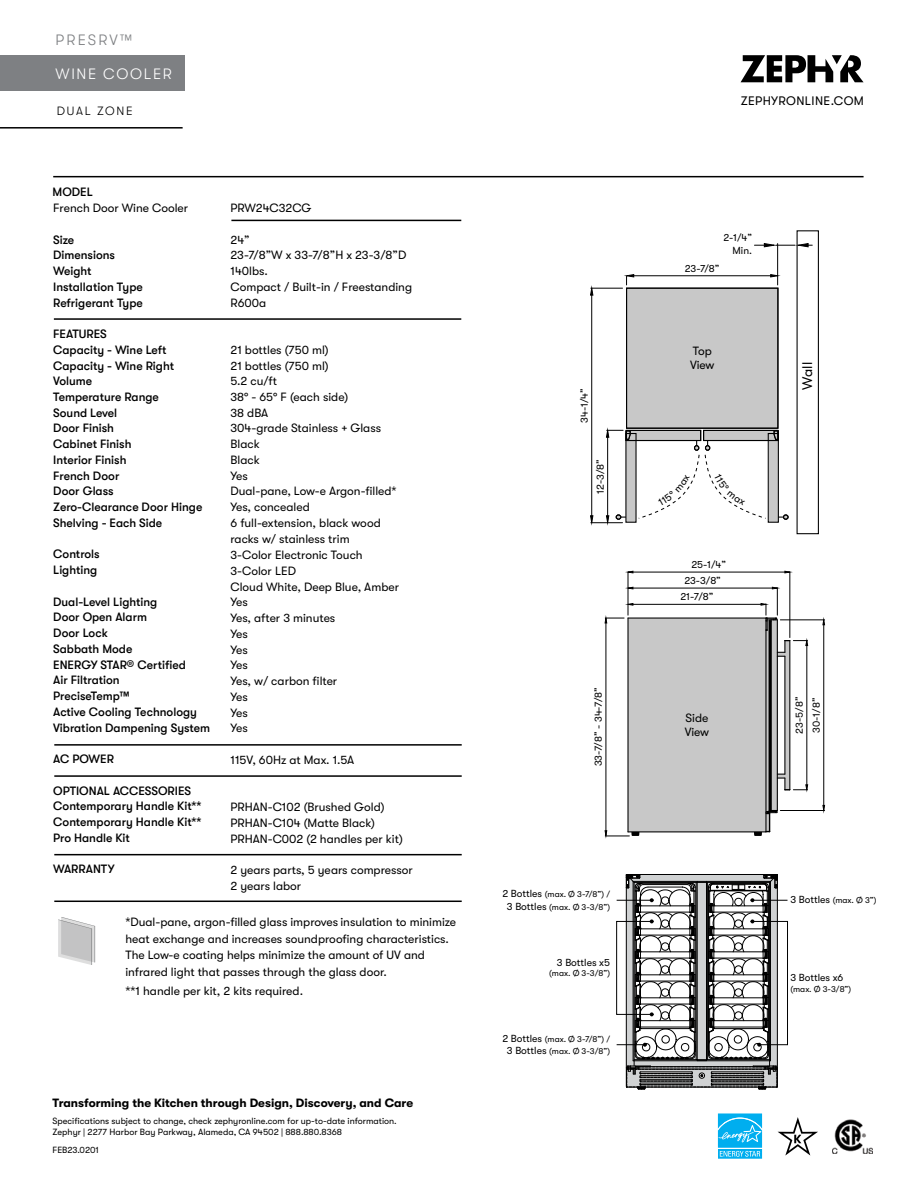
<style>
.page{position:relative;width:918px;height:1188px;background:#fff}
.page>*{position:absolute;margin:0;border:0;box-sizing:border-box;transform-origin:0 0}
.t1{font:300 15px "GT Walsheim";letter-spacing:.11em;color:#fff}
.t2{font:300 15px "GT Walsheim";letter-spacing:.15em;color:#7e8083}
.t3{font:13.95px "GT Walsheim Pro";color:#000100}
.t4{font:12.3px "GT Walsheim";letter-spacing:.03em;color:#000}
.t5{font:12px/15.8px "GT Walsheim";color:#000}
.t6{font:500 12px/15.8px "GT Walsheim";color:#000}
.t7{font:700 12px "GT Walsheim";color:#000}
.t8{font:300 12px "GT Walsheim";letter-spacing:.15em;color:#000}
.t9{font:12px/14.4px "GT Walsheim Pro";color:#000100}
.t10{font:12px/14.4px "GT Walsheim Pro";letter-spacing:-.01em;color:#000}
.t11{font:10.2px/12.3px "GT Walsheim Pro";color:#000;text-align:right}
.t12{font:10.2px/17px "GT Walsheim Pro";color:#000100}
.t13{font:9px/10.8px "GT Walsheim";color:#000}
.t14{font:8.55px/12.3px "GT Walsheim Pro";color:#000;text-align:center}
.s1{font-size:10.2px}
</style>
<div class="page">
<svg style="left:741px;top:55px;width:123px;height:27px"></svg>
<hr style="left:54px;top:744px;width:408px;height:2px;background:#000">
<hr style="left:54px;top:775px;width:408px;height:2px;background:#000">
<hr style="left:54px;top:854px;width:408px;height:1px;background:#000">
<hr style="left:54px;top:901px;width:408px;height:1px;background:#000">
<hr style="left:54px;top:318px;width:407px;height:2px;background:#000">
<div style="left:0;top:55px;width:185px;height:36px;background:#7e8083"></div>
<hr style="left:0;top:127px;width:183px;height:2px;background:#000">
<div style="left:627px;top:289px;width:151px;height:139px;background:#c8c8c8"></div>
<div style="left:704px;top:430px;width:74px;height:11px;background:#c8c8c8"></div>
<div style="left:769px;top:434px;width:9px;height:88px;background:#c8c8c8"></div>
<div style="left:768px;top:433px;width:11px;height:90px;border:1px solid #000"></div>
<div style="left:626px;top:288px;width:152px;height:141px;border:1px solid #000"></div>
<div style="left:703px;top:430px;width:75px;height:11px;border:1px solid #000"></div>
<svg style="left:773px;top:430px;width:6px;height:11px"></svg>
<svg style="left:778px;top:514px;width:11px;height:6px"></svg>
<hr style="left:634px;top:276px;width:137px;height:1px;background:#000">
<svg style="left:770px;top:274px;width:7px;height:4px"></svg>
<svg style="left:626px;top:274px;width:8px;height:11px"></svg>
<hr style="left:591px;top:522px;width:32px;height:1px;background:#000">
<hr style="left:591px;top:288px;width:32px;height:1px;background:#000">
<hr style="left:591px;top:295px;width:1px;height:221px;background:#000">
<svg style="left:590px;top:515px;width:4px;height:8px"></svg>
<svg style="left:590px;top:287px;width:4px;height:9px"></svg>
<div style="left:626px;top:430px;width:75px;height:11px;background:#c8c8c8"></div>
<div style="left:626px;top:434px;width:10px;height:88px;background:#c8c8c8"></div>
<div style="left:626px;top:430px;width:75px;height:11px;border:1px solid #000"></div>
<svg style="left:616px;top:514px;width:10px;height:6px"></svg>
<div style="left:628px;top:618px;width:141px;height:214px;background:#c8c8c8"></div>
<div style="left:769px;top:619px;width:8px;height:192px;background:#c8c8c8"></div>
<hr style="left:628px;top:831px;width:138px;height:1px;background:#000">
<hr style="left:627px;top:618px;width:2px;height:214px;background:#000">
<hr style="left:765px;top:618px;width:2px;height:214px;background:#000">
<hr style="left:771px;top:620px;width:1px;height:191px;background:#000">
<hr style="left:777px;top:620px;width:1px;height:191px;background:#000">
<hr style="left:628px;top:618px;width:149px;height:1px;background:#000">
<hr style="left:633px;top:604px;width:128px;height:1px;background:#000">
<svg style="left:627px;top:603px;width:7px;height:3px"></svg>
<hr style="left:633px;top:588px;width:139px;height:1px;background:#000">
<svg style="left:627px;top:587px;width:7px;height:3px"></svg>
<svg style="left:760px;top:587px;width:18px;height:44px"></svg>
<hr style="left:790px;top:572px;width:1px;height:66px;background:#000">
<hr style="left:628px;top:572px;width:1px;height:43px;background:#000">
<hr style="left:633px;top:572px;width:152px;height:1px;background:#000">
<svg style="left:784px;top:571px;width:7px;height:3px"></svg>
<svg style="left:627px;top:571px;width:7px;height:3px"></svg>
<hr style="left:780px;top:620px;width:45px;height:1px;background:#000">
<hr style="left:780px;top:810px;width:45px;height:1px;background:#000">
<hr style="left:824px;top:625px;width:1px;height:180px;background:#000">
<svg style="left:822px;top:619px;width:3px;height:7px"></svg>
<svg style="left:822px;top:805px;width:3px;height:6px"></svg>
<hr style="left:606px;top:623px;width:1px;height:208px;background:#000">
<svg style="left:604px;top:617px;width:20px;height:7px"></svg>
<svg style="left:777px;top:640px;width:31px;height:151px"></svg>
<svg style="left:604px;top:830px;width:35px;height:7px"></svg>
<svg style="left:754px;top:810px;width:24px;height:26px"></svg>
<hr style="left:769px;top:621px;width:2px;height:190px;background:#000">
<div style="left:797px;top:230px;width:22px;height:304px;border:1px solid #000"></div>
<svg style="left:754px;top:243px;width:58px;height:5px"></svg>
<hr style="left:777px;top:244px;width:1px;height:41px;background:#000">
<hr style="left:607px;top:437px;width:1px;height:79px;background:#000">
<svg style="left:606px;top:515px;width:4px;height:8px"></svg>
<svg style="left:606px;top:430px;width:25px;height:11px"></svg>
<hr style="left:617px;top:1044px;width:30px;height:1px;background:#000">
<hr style="left:617px;top:900px;width:37px;height:1px;background:#000">
<div style="left:616px;top:921px;width:38px;height:94px;border:1px solid #000"></div>
<svg style="left:626px;top:874px;width:162px;height:216px"></svg>
<svg style="left:58px;top:917px;width:37px;height:48px"></svg>
<img style="left:832px;top:1119px;width:41px;height:34px">
<hr style="left:231px;top:220px;width:230px;height:1px;background:#000">
<hr style="left:53px;top:176px;width:811px;height:1px;background:#000">
<svg style="left:717px;top:1113px;width:46px;height:46px;background:#38bff2"></svg>
<svg style="left:778px;top:1117px;width:40px;height:39px"></svg>
<svg style="left:638px;top:441px;width:129px;height:78px"></svg>
<p class="t2" style="left:56px;top:32px;width:78px">PRESRV™</p>
<p class="t1" style="left:56px;top:65px;width:118px">WINE COOLER</p>
<p class="t8" style="left:57px;top:105px;width:77px">DUAL ZONE</p>
<p class="t6" style="left:53px;top:184px;width:42px">MODEL</p>
<p class="t5" style="left:53px;top:200px;width:137px">French Door Wine Cooler</p>
<p class="t6" style="left:53px;top:232px;width:91px">Size<br>Dimensions<br>Weight<br>Installation Type<br>Refrigerant Type</p>
<p class="t6" style="left:53px;top:326px;width:151px">FEATURES<br>Capacity - Wine Left<br>Capacity - Wine Right<br>Volume<br>Temperature Range<br>Sound Level<br>Door Finish<br>Cabinet Finish<br>Interior Finish<br>French Door<br>Door Glass<br>Zero-Clearance Door Hinge<br>Shelving - Each Side</p>
<p class="t6" style="left:53px;top:546px;width:48px">Controls<br>Lighting</p>
<p class="t6" style="left:53px;top:594px;width:158px">Dual-Level Lighting<br>Door Open Alarm<br>Door Lock<br>Sabbath Mode<br>ENERGY STAR® Certified<br>Air Filtration<br>PreciseTemp™<br>Active Cooling Technology<br>Vibration Dampening System</p>
<p class="t6" style="left:53px;top:751px;width:62px">AC POWER</p>
<p class="t6" style="left:53px;top:783px;width:150px">OPTIONAL ACCESSORIES<br>Contemporary Handle Kit**<br>Contemporary Handle Kit**<br>Pro Handle Kit</p>
<p class="t6" style="left:53px;top:861px;width:63px">WARRANTY</p>
<p class="t5" style="left:231px;top:200px;width:83px">PRW24C32CG</p>
<p class="t5" style="left:231px;top:232px;width:183px">24”<br>23-7/8”W x 33-7/8”H x 23-3/8”D<br>140lbs.<br>Compact / Built-in / Freestanding<br>R600a</p>
<p class="t5" style="left:231px;top:342px;width:170px">21 bottles (750 ml)<br>21 bottles (750 ml)<br>5.2 cu/ft<br>38° - 65° F (each side)<br>38 dBA<br>304-grade Stainless + Glass<br>Black<br>Black<br>Yes<br>Dual-pane, Low-e Argon-filled*<br>Yes, concealed<br>6 full-extension, black wood racks w/ stainless trim<br>3-Color Electronic Touch<br>3-Color LED<br>Cloud White, Deep Blue, Amber<br>Yes<br>Yes, after 3 minutes<br>Yes<br>Yes<br>Yes<br>Yes, w/ carbon filter<br>Yes<br>Yes<br>Yes</p>
<p class="t5" style="left:231px;top:752px;width:125px">115V, 60Hz at Max. 1.5A</p>
<p class="t5" style="left:231px;top:799px;width:174px">PRHAN-C102 (Brushed Gold)<br>PRHAN-C104 (Matte Black)<br>PRHAN-C002 (2 handles per kit)</p>
<p class="t5" style="left:231px;top:862px;width:184px">2 years parts, 5 years compressor<br>2 years labor</p>
<p class="t5" style="left:125px;top:914px;width:332px;line-height:16.5px">*Dual-pane, argon-filled glass improves insulation to minimize heat exchange and increases soundproofing characteristics.<br>The Low-e coating helps minimize the amount of UV and infrared light that passes through the glass door.</p>
<p class="t5" style="left:125px;top:983px;width:179px">**1 handle per kit, 2 kits required.</p>
<p class="t7" style="left:53px;top:1096px;width:362px">Transforming the Kitchen through Design, Discovery, and Care</p>
<p class="t13" style="left:53px;top:1115px;width:346px">Specifications subject to change, check zephyronline.com for up-to-date information.<br>Zephyr | 2277 Harbor Bay Parkway, Alameda, CA 94502 | 888.880.8368</p>
<p class="t13" style="left:53px;top:1144px;width:48px">FEB23.0201</p>
<p class="t4" style="left:741px;top:94px;width:125px">ZEPHYRONLINE.COM</p>
<p class="t11" style="left:723px;top:232px;width:30px">2-1/4”<br>Min.</p>
<p class="t11" style="left:578px;top:423px;width:36px;rotate:-90deg">34-1/4”</p>
<p class="t11" style="left:594px;top:494px;width:36px;rotate:-90deg">12-3/8”</p>
<p class="t11" style="left:685px;top:263px;width:36px">23-7/8”</p>
<p class="t10" style="left:690px;top:344px;width:26px">Top<br>View</p>
<p class="t12" style="left:692px;top:556px;width:36px">25-1/4”</p>
<p class="t12" style="left:684px;top:572px;width:38px">23-3/8”</p>
<p class="t12" style="left:680px;top:588px;width:35px">21-7/8”</p>
<p class="t3" style="left:800px;top:390px;width:29px;rotate:-90deg">Wall</p>
<p class="t12" style="left:590px;top:766px;width:81px;rotate:-90deg">33-7/8” - 34-7/8”</p>
<p class="t12" style="left:791px;top:734px;width:38px;rotate:-90deg">23-5/8”<br>30-1/8”</p>
<p class="t9" style="left:685px;top:710px;width:26px">Side<br>View</p>
<p class="t14" style="left:503px;top:888px;width:109px"><span class="s1">2 Bottles</span> (max. Ø 3-7/8”) /<br><span class="s1">3 Bottles</span> (max. Ø 3-3/8”)</p>
<p class="t11" style="left:557px;top:957px;width:55px">3 Bottles x5</p>
<p class="t14" style="left:549px;top:967px;width:62px">(max. Ø 3-3/8”)</p>
<p class="t14" style="left:503px;top:1033px;width:109px"><span class="s1">2 Bottles</span> (max. Ø 3-7/8”) /<br><span class="s1">3 Bottles</span> (max. Ø 3-3/8”)</p>
<p class="t14" style="left:790px;top:894px;width:88px"><span class="s1">3 Bottles</span> (max. Ø 3”)</p>
<p class="t11" style="left:790px;top:972px;width:55px">3 Bottles x6</p>
<p class="t14" style="left:790px;top:983px;width:62px">(max. Ø 3-3/8”)</p>
</div>
